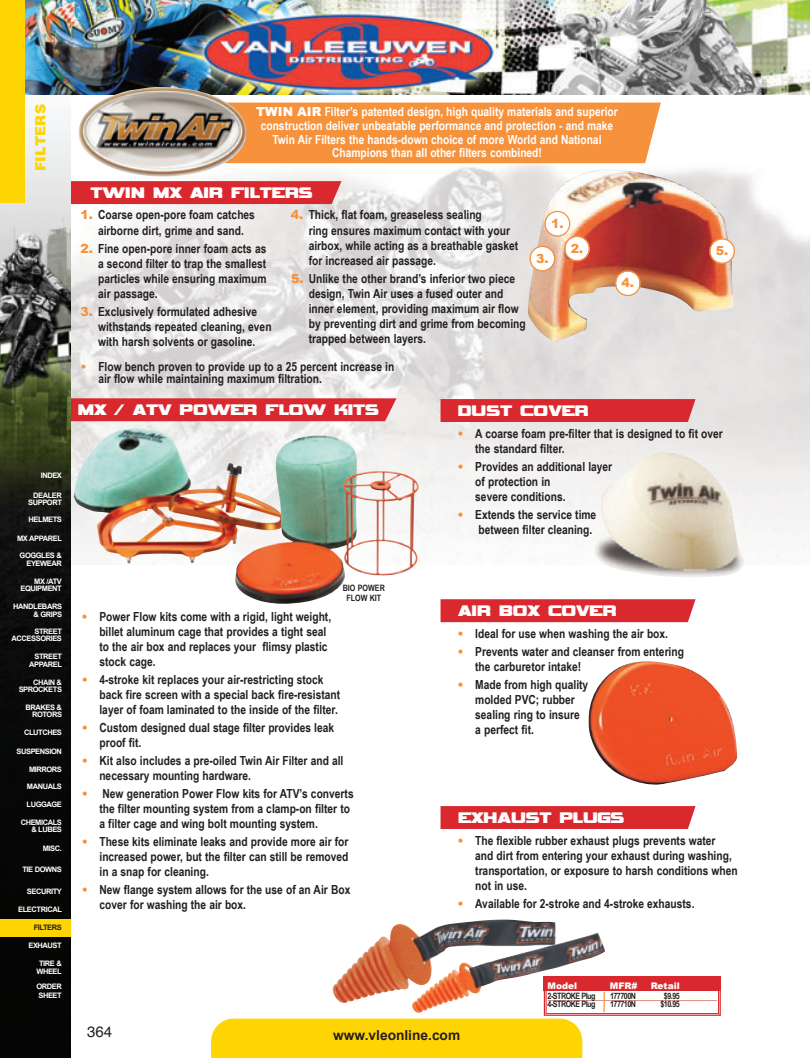
<style>
.page{position:relative;width:810px;height:1058px;background:#fff}
.page>*{position:absolute;margin:0;border:0;box-sizing:border-box;transform-origin:0 0}
.t1{font:21.25px "Vipnagorgialla";color:#fff}
.t2{font:15px "Helvetica";color:#231f20}
.t3{font:900 14.38px "Helvetica";color:#fed503}
.t4{font:700 13.75px "Arial";color:#231f20}
.t5{font:700 12.5px/15px "Arial Narrow";color:#231f20}
.t6{font:700 12.5px/13.8px "Arial Narrow";color:#fff;text-align:center}
.t7{font:900 12.5px "Arial";color:#f6923b}
.t8{font:900 9px "Arial";color:#fff}
.t9{font:700 8.75px "Arial Narrow";letter-spacing:-.06em;color:#231f20}
.t10{font:700 8.75px/10.5px "Arial Narrow";color:#231f20;text-align:center}
.t11{font:700 7.5px/7.5px "Arial";letter-spacing:-.055em;color:#fff;text-align:right}
.t12{font:700 7.5px "Arial";letter-spacing:-.055em;color:#231f20}
.s1{font-family:"Arial";font-weight:900}
.s2{font-family:"Arial";font-weight:900;color:#f6923b}
</style>
<div class="page">
<img style="left:71px;top:163px;width:739px;height:401px">
<div style="left:71px;top:181px;width:271px;height:23px;background:#da292e"></div>
<div style="left:71px;top:398px;width:326px;height:23px;background:#da292e"></div>
<img style="left:25px;top:0;width:785px;height:95px">
<img style="left:0;top:80px;width:71px;height:978px">
<div style="left:0;top:919px;width:71px;height:18px;background:#fed503"></div>
<div style="left:211px;top:1018px;width:371px;height:40px;background:#fed503"></div>
<div style="left:0;top:0;width:25px;height:203px;background:#fed503"></div>
<div style="left:544px;top:976px;width:177px;height:15px;background:#da292e"></div>
<div style="left:544px;top:978px;width:177px;height:37px;border:1px solid #da292e"></div>
<hr style="left:548px;top:1000px;width:169px;height:1px;background:#dc9780">
<img style="left:333px;top:919px;width:172px;height:84px">
<img style="left:412px;top:932px;width:185px;height:81px">
<div style="left:441px;top:806px;width:255px;height:23px;background:#da292e"></div>
<svg style="left:604px;top:992px;width:1px;height:20px"></svg>
<div style="left:247px;top:103px;width:414px;height:60px;background:#f6923b"></div>
<img style="left:78px;top:87px;width:169px;height:90px">
<img style="left:528px;top:169px;width:206px;height:173px">
<svg style="left:615px;top:270px;width:26px;height:26px"></svg>
<svg style="left:709px;top:238px;width:26px;height:26px"></svg>
<svg style="left:529px;top:211px;width:61px;height:60px"></svg>
<img style="left:74px;top:428px;width:210px;height:135px">
<div style="left:441px;top:399px;width:255px;height:23px;background:#da292e"></div>
<img style="left:594px;top:451px;width:150px;height:126px">
<div style="left:441px;top:599px;width:255px;height:23px;background:#da292e"></div>
<img style="left:588px;top:661px;width:149px;height:124px">
<img style="left:235px;top:435px;width:184px;height:169px">
<p class="t3" style="left:30px;top:171px;width:69px;rotate:-90deg">FILTERS</p>
<p class="t11" style="left:41px;top:471px;width:23px">INDEX</p>
<p class="t11" style="left:29px;top:516px;width:35px">HELMETS</p>
<p class="t11" style="left:17px;top:534px;width:46px">MX APPAREL</p>
<p class="t11" style="left:28px;top:491px;width:35px">DEALER<br>SUPPORT</p>
<p class="t11" style="left:20px;top:552px;width:44px">GOGGLES &amp;<br>EYEWEAR</p>
<p class="t11" style="left:21px;top:577px;width:43px">MX /ATV<br>EQUIPMENT</p>
<p class="t11" style="left:13px;top:603px;width:50px">HANDLEBARS &amp; GRIPS</p>
<p class="t11" style="left:12px;top:627px;width:52px">STREET<br>ACCESSORIES</p>
<p class="t11" style="left:29px;top:653px;width:34px">STREET<br>APPAREL</p>
<p class="t11" style="left:19px;top:678px;width:45px">CHAIN &amp;<br>SPROCKETS</p>
<p class="t11" style="left:26px;top:703px;width:38px">BRAKES &amp;<br>ROTORS</p>
<p class="t11" style="left:24px;top:729px;width:39px">CLUTCHES</p>
<p class="t11" style="left:17px;top:747px;width:47px">SUSPENSION</p>
<p class="t11" style="left:29px;top:765px;width:34px">MIRRORS</p>
<p class="t11" style="left:27px;top:783px;width:37px">MANUALS</p>
<p class="t11" style="left:27px;top:800px;width:37px">LUGGAGE</p>
<p class="t11" style="left:43px;top:844px;width:21px">MISC.</p>
<p class="t11" style="left:27px;top:887px;width:36px">SECURITY</p>
<p class="t12" style="left:34px;top:923px;width:30px">FILTERS</p>
<p class="t11" style="left:21px;top:818px;width:43px">CHEMICALS &amp; LUBES</p>
<p class="t11" style="left:22px;top:865px;width:41px">TIE DOWNS</p>
<p class="t11" style="left:18px;top:905px;width:45px">ELECTRICAL</p>
<p class="t11" style="left:28px;top:941px;width:35px">EXHAUST</p>
<p class="t11" style="left:36px;top:959px;width:27px;text-align:center">TIRE &amp;<br>WHEEL</p>
<p class="t11" style="left:36px;top:981px;width:27px;line-height:9px;text-align:left">ORDER<br>SHEET</p>
<p class="t6" style="left:256px;top:105px;width:363px"><span class="s1">TWIN AIR</span> Filter’s patented design, high quality materials and superior construction deliver unbeatable performance and protection - and make Twin Air Filters the hands-down choice of more World and National Champions than all other filters combined!</p>
<h1 class="t1" style="left:91px;top:184px;width:224px">TWIN MX AIR FILTERS</h1>
<p class="t5" style="left:80px;top:207px;width:176px;text-align:center"><span class="s2">1.</span> Coarse open-pore foam catches airborne dirt, grime and sand.</p>
<p class="t5" style="left:98px;top:240px;width:170px;text-align:justify;text-indent:-18px"><span class="s2">2.</span> Fine open-pore inner foam acts as a second filter to trap the smallest particles while ensuring maximum air passage.</p>
<p class="t5" style="left:98px;top:303px;width:175px;text-indent:-18px"><span class="s2">3.</span> Exclusively formulated adhesive withstands repeated cleaning, even with harsh solvents or gasoline.</p>
<p class="t5" style="left:309px;top:207px;width:211px;text-indent:-18px"><span class="s2">4.</span> Thick, flat foam, greaseless sealing<br>ring ensures maximum contact with your airbox, while acting as a breathable gasket for increased air passage.</p>
<p class="t5" style="left:309px;top:270px;width:219px;text-indent:-18px"><span class="s2">5.</span> Unlike the other brand’s inferior two piece design, Twin Air uses a fused outer and inner element, providing maximum air flow by preventing dirt and grime from becoming trapped between layers.</p>
<p class="t5" style="left:98px;top:360px;width:297px;line-height:12.5px;text-indent:-18px"><span class="s2">•</span> Flow bench proven to provide up to a 25 percent increase in air flow while maintaining maximum filtration.</p>
<p class="t7" style="left:551px;top:214px;width:14px">1.</p>
<p class="t7" style="left:536px;top:249px;width:14px">3.</p>
<p class="t7" style="left:571px;top:239px;width:14px">2.</p>
<p class="t7" style="left:622px;top:273px;width:14px">4.</p>
<p class="t7" style="left:716px;top:241px;width:14px">5.</p>
<h1 class="t1" style="left:78px;top:401px;width:303px">MX / ATV POWER FLOW KITS</h1>
<p class="t10" style="left:343px;top:582px;width:44px">BIO POWER<br>FLOW KIT</p>
<p class="t5" style="left:99px;top:608px;width:233px;text-indent:-18px"><span class="s2">•</span> Power Flow kits come with a rigid, light weight, billet aluminum cage that provides a tight seal to the air box and replaces your flimsy plastic stock cage.</p>
<p class="t5" style="left:99px;top:671px;width:242px;text-indent:-18px"><span class="s2">•</span> 4-stroke kit replaces your air-restricting stock back fire screen with a special back fire-resistant layer of foam laminated to the inside of the filter.</p>
<p class="t5" style="left:99px;top:719px;width:236px;text-indent:-18px"><span class="s2">•</span> Custom designed dual stage filter provides leak proof fit.</p>
<p class="t5" style="left:99px;top:752px;width:246px;text-indent:-18px"><span class="s2">•</span> Kit also includes a pre-oiled Twin Air Filter and all necessary mounting hardware.</p>
<p class="t5" style="left:99px;top:785px;width:256px;text-indent:-18px"><span class="s2">•</span> New generation Power Flow kits for ATV’s converts the filter mounting system from a clamp-on filter to a filter cage and wing bolt mounting system.</p>
<p class="t5" style="left:99px;top:833px;width:250px;text-align:justify;text-indent:-18px"><span class="s2">•</span> These kits eliminate leaks and provide more air for increased power, but the filter can still be removed in a snap for cleaning.</p>
<p class="t5" style="left:100px;top:881px;width:252px;text-indent:-18px"><span class="s2">•</span> New flange system allows for the use of an Air Box cover for washing the air box.</p>
<h1 class="t1" style="left:458px;top:402px;width:132px">DUST COVER</h1>
<p class="t5" style="left:475px;top:425px;width:249px;text-indent:-18px"><span class="s2">•</span> A coarse foam pre-filter that is designed to fit over the standard filter.</p>
<p class="t5" style="left:475px;top:458px;width:139px;text-indent:-18px"><span class="s2">•</span> Provides an additional layer of protection in<br>severe conditions.</p>
<p class="t5" style="left:478px;top:506px;width:119px;text-indent:-21px"><span class="s2">•</span> Extends the service time between filter cleaning.</p>
<h1 class="t1" style="left:458px;top:602px;width:160px">AIR BOX COVER</h1>
<p class="t5" style="left:458px;top:626px;width:212px"><span class="s2">•</span> Ideal for use when washing the air box.</p>
<p class="t5" style="left:475px;top:644px;width:210px;text-indent:-18px"><span class="s2">•</span> Prevents water and cleanser from entering the carburetor intake!</p>
<p class="t5" style="left:475px;top:677px;width:115px;text-indent:-18px"><span class="s2">•</span> Made from high quality molded PVC; rubber sealing ring to insure a perfect fit.</p>
<h1 class="t1" style="left:458px;top:809px;width:168px">EXHAUST PLUGS</h1>
<p class="t5" style="left:475px;top:833px;width:264px;text-indent:-18px"><span class="s2">•</span> The flexible rubber exhaust plugs prevents water<br>and dirt from entering your exhaust during washing, transportation, or exposure to harsh conditions when not in use.</p>
<p class="t5" style="left:458px;top:896px;width:238px"><span class="s2">•</span> Available for 2-stroke and 4-stroke exhausts.</p>
<p class="t8" style="left:548px;top:978px;width:31px">Model</p>
<p class="t8" style="left:610px;top:978px;width:29px">MFR#</p>
<p class="t8" style="left:651px;top:978px;width:30px">Retail</p>
<p class="t9" style="left:548px;top:990px;width:49px">2-STROKE Plug</p>
<p class="t9" style="left:610px;top:990px;width:28px">177700N</p>
<p class="t9" style="left:664px;top:990px;width:17px">$9.95</p>
<p class="t9" style="left:548px;top:999px;width:49px">4-STROKE Plug</p>
<p class="t9" style="left:610px;top:999px;width:28px">177710N</p>
<p class="t9" style="left:661px;top:999px;width:21px">$10.95</p>
<p class="t2" style="left:87px;top:1025px;width:27px">364</p>
<p class="t4" style="left:333px;top:1027px;width:129px">www.vleonline.com</p>
</div>
